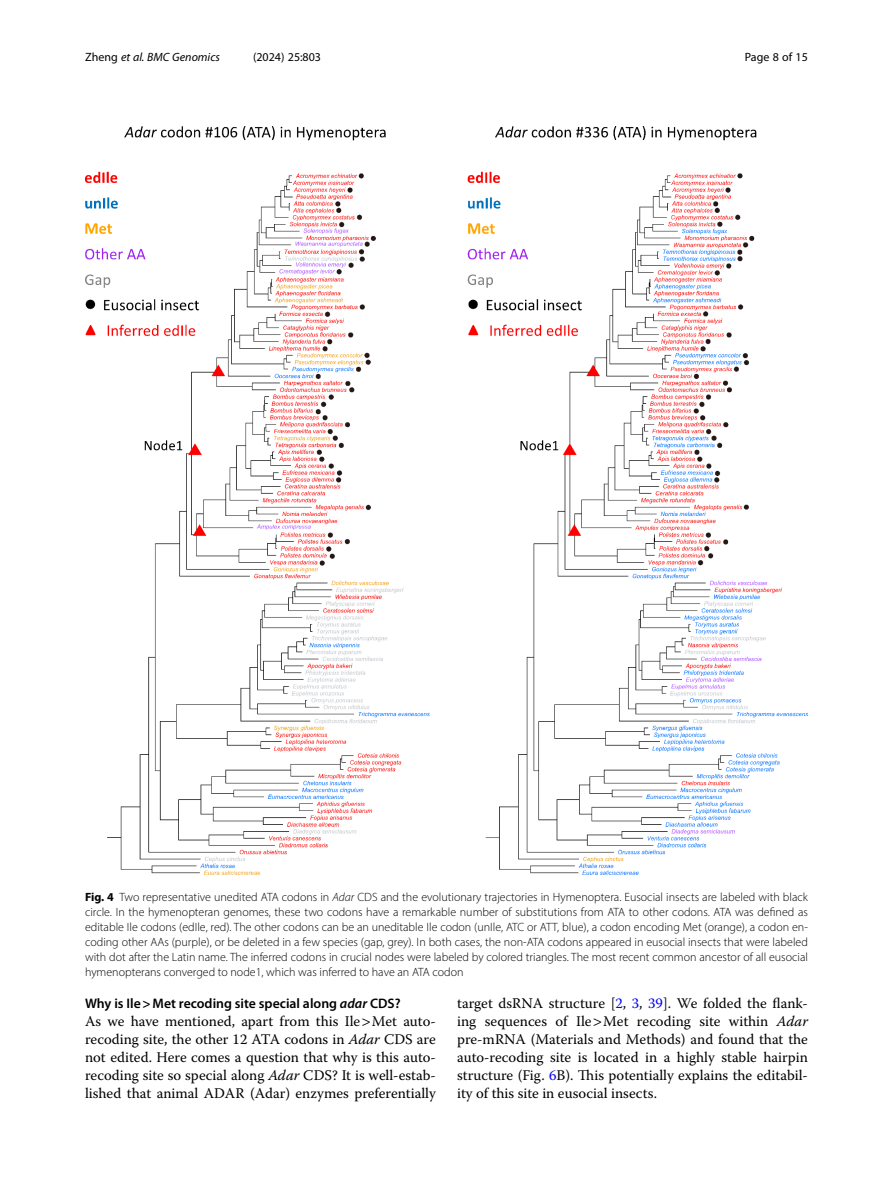
<style>
.page{position:relative;width:893px;height:1191px;background:#fff}
.page>*{position:absolute;margin:0;border:0;box-sizing:border-box;transform-origin:0 0}
.Body_Text{font:14.7px/18px "Warnock Pro";color:#000;text-align:justify}
.Head_2{font:600 13.8px "Myriad Pro";color:#000}
.Figure_Caption{font:300 12px/15px "Myriad Pro";color:#000;text-align:justify}
.t1{font:italic 12px "Myriad Pro";color:#000}
.t2{font:12px "Myriad Pro";color:#000}
.s1{font-style:normal}
.s2{font-weight:700}
.s3{font-style:italic}
.s4{color:#00f}
</style>
<div class="page">
<img style="left:85px;top:126px;width:723px;height:748px">
<p class="t1" style="left:85px;top:50px;width:136px"><span class="s1">Zheng</span> et al. BMC Genomics</p>
<p class="t2" style="left:253px;top:50px;width:70px">(2024) 25:803</p>
<p class="t2" style="left:745px;top:50px;width:65px">Page 8 of 15</p>
<p class="Figure_Caption" style="left:85px;top:889px;width:724px"><span class="s2">Fig. 4</span> Two representative unedited ATA codons in <span class="s3">Adar</span> CDS and the evolutionary trajectories in Hymenoptera. Eusocial insects are labeled with black circle. In the hymenopteran genomes, these two codons have a remarkable number of substitutions from ATA to other codons. ATA was defined as editable Ile codons (edIle, red). The other codons can be an uneditable Ile codon (unIle, ATC or ATT, blue), a codon encoding Met (orange), a codon en&shy;coding other AAs (purple), or be deleted in a few species (gap, grey). In both cases, the non-ATA codons appeared in eusocial insects that were labeled with dot after the Latin name. The inferred codons in crucial nodes were labeled by colored triangles. The most recent common ancestor of all eusocial hymenopterans converged to node1, which was inferred to have an ATA codon</p>
<p class="Head_2" style="left:85px;top:995px;width:317px">Why is Ile&gt;Met recoding site special along <span class="s3">adar</span> CDS?</p>
<p class="Body_Text" style="left:85px;top:1012px;width:352px">As we have mentioned, apart from this Ile Met auto&shy;recoding site, the other 12 ATA codons in <span class="s3">Adar</span> CDS are not edited. Here comes a question that why is this auto&shy;recoding site so special along <span class="s3">Adar</span> CDS? It is well-estab&shy;lished that animal ADAR (Adar) enzymes preferentially</p>
<p class="Body_Text" style="left:457px;top:994px;width:352px">target dsRNA structure [<span class="s4">2</span>, <span class="s4">3</span>, <span class="s4">39</span>]. We folded the flank&shy;ing sequences of Ile Met recoding site within <span class="s3">Adar </span>pre-mRNA (Materials and Methods) and found that the auto-recoding site is located in a highly stable hairpin structure (Fig. <span class="s4">6</span>B). This potentially explains the editabil&shy;ity of this site in eusocial insects.</p>
</div>
